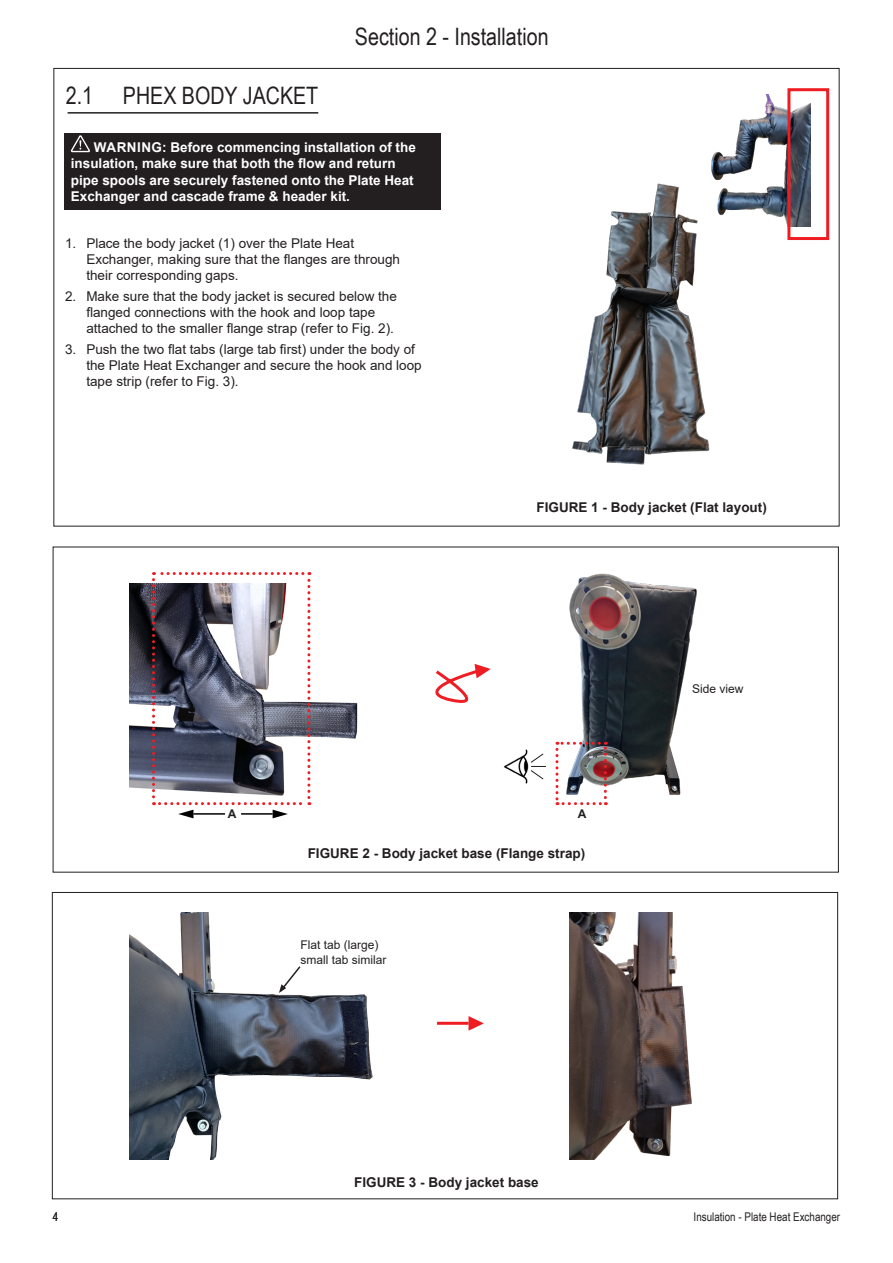
<style>
.page{position:relative;width:893px;height:1263px;background:#fff}
.page>*{position:absolute;margin:0;border:0;box-sizing:border-box;transform-origin:0 0}
.Headline_Section_No{font:24px "Arial Narrow";color:#231f20}
.t1{font:13.5px/16.2px "Arial";color:#231f20}
.WARNING{font:700 13.5px/16.2px "Arial";color:#fff}
.t2{font:700 13.5px "Arial";color:#231f20}
.Body_text{font:12px/14.4px "Arial";color:#231f20}
.t3{font:12px "Arial Narrow";color:#231f20}
.Body_text-2{font:700 12px "Arial";color:#231f20}
</style>
<div class="page">
<hr style="left:68px;top:112px;width:250px;height:2px;background:#231f20">
<div style="left:64px;top:134px;width:377px;height:76px;background:#231f20"></div>
<svg style="left:70px;top:135px;width:20px;height:18px"></svg>
<img style="left:572px;top:183px;width:138px;height:282px">
<img style="left:712px;top:95px;width:99px;height:132px">
<div style="left:787px;top:88px;width:42px;height:152px;border:3px solid #ee1d23"></div>
<img style="left:130px;top:912px;width:243px;height:248px">
<img style="left:570px;top:912px;width:122px;height:248px">
<hr style="left:437px;top:1022px;width:31px;height:3px;background:#ee1d23">
<svg style="left:468px;top:1016px;width:16px;height:15px"></svg>
<img style="left:130px;top:584px;width:228px;height:221px">
<img style="left:556px;top:573px;width:141px;height:233px">
<svg style="left:435px;top:664px;width:56px;height:39px"></svg>
<svg style="left:555px;top:742px;width:52px;height:63px"></svg>
<img style="left:504px;top:749px;width:25px;height:35px">
<svg style="left:530px;top:753px;width:16px;height:27px"></svg>
<svg style="left:152px;top:572px;width:158px;height:246px"></svg>
<svg style="left:278px;top:965px;width:24px;height:28px"></svg>
<p class="Headline_Section_No" style="left:66px;top:78px;width:254px">2.1 PHEX BODY JACKET</p>
<p class="Headline_Section_No" style="left:355px;top:19px;width:195px">Section 2 - Installation</p>
<p class="WARNING" style="left:71px;top:140px;width:346px;text-indent:23px">WARNING: Before commencing installation of the insulation, make sure that both the flow and return pipe spools are securely fastened onto the Plate Heat Exchanger and cascade frame &amp; header kit.</p>
<p class="t1" style="left:86px;top:235px;width:315px;text-indent:-21px">1. Place the body jacket (1) over the Plate Heat<br>Exchanger, making sure that the flanges are through their corresponding gaps.</p>
<p class="t1" style="left:86px;top:288px;width:312px;text-indent:-21px">2. Make sure that the body jacket is secured below the flanged connections with the hook and loop tape attached to the smaller flange strap (refer to Fig. 2).</p>
<p class="t1" style="left:86px;top:341px;width:337px;text-indent:-21px">3. Push the two flat tabs (large tab first) under the body of the Plate Heat Exchanger and secure the hook and loop tape strip (refer to Fig. 3).</p>
<p class="t2" style="left:536px;top:498px;width:232px">FIGURE 1 - Body jacket (Flat layout)</p>
<p class="Body_text" style="left:692px;top:682px;width:53px">Side view</p>
<p class="Body_text-2" style="left:228px;top:806px;width:10px">A</p>
<p class="Body_text-2" style="left:578px;top:806px;width:10px">A</p>
<p class="t2" style="left:308px;top:843px;width:279px">FIGURE 2 - Body jacket base (Flange strap)</p>
<p class="Body_text" style="left:300px;top:938px;width:88px">Flat tab (large) small tab similar</p>
<p class="t3" style="left:53px;top:1208px;width:7px">4</p>
<p class="t2" style="left:354px;top:1172px;width:186px">FIGURE 3 - Body jacket base</p>
<p class="t3" style="left:694px;top:1208px;width:148px">Insulation - Plate Heat Exchanger</p>
</div>
